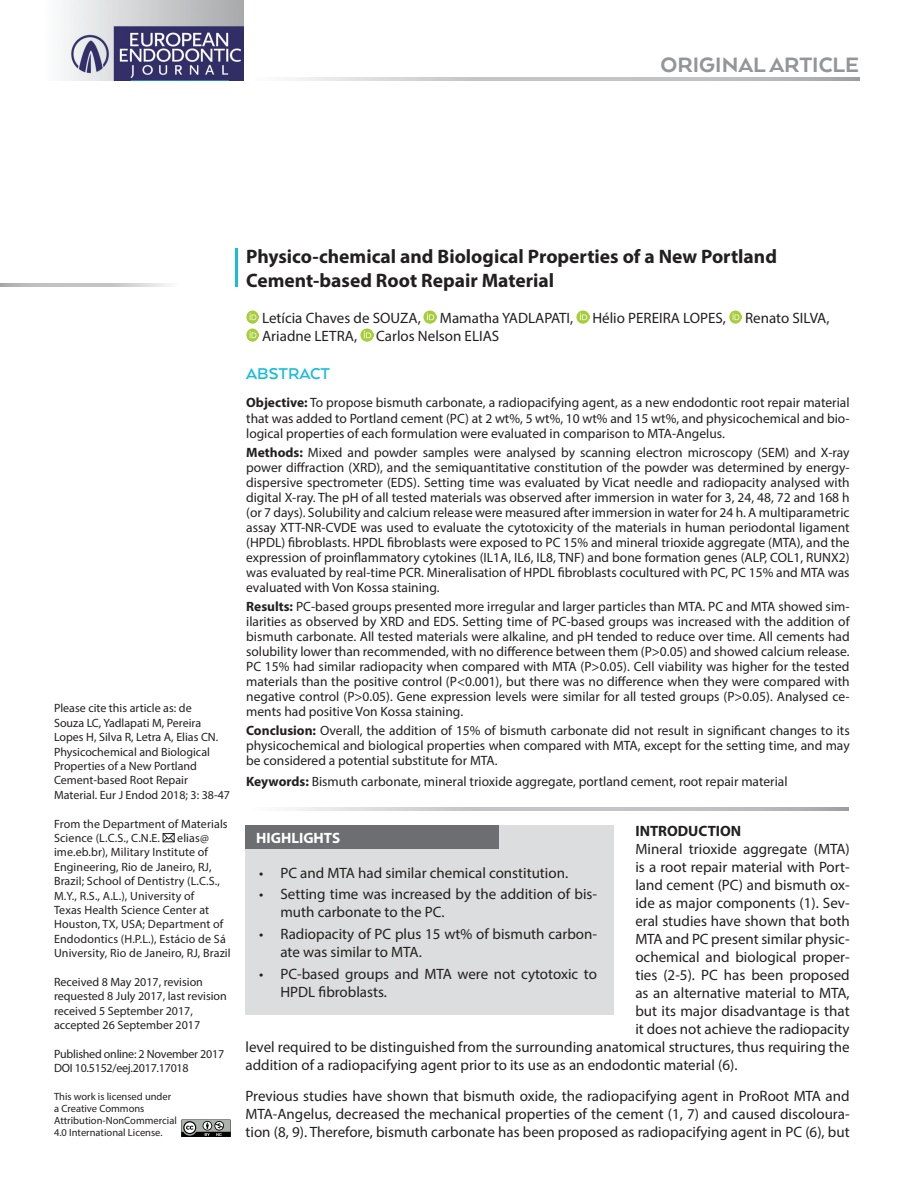
<style>
.page{position:relative;width:915px;height:1191px;background:#fff}
.page>*{position:absolute;margin:0;border:0;box-sizing:border-box;transform-origin:0 0}
.t1{font:800 24px "Arquitecta";color:#939598}
.t2{font:700 19.5px "Myriad Pro";color:#231f20}
.t3{font:700 18px "Arquitecta";color:#1abcdc}
.t4{font:15px/17.7px "Myriad Pro";color:#231f20}
.t5{font:700 15px "Myriad Pro";color:#231f20}
.t6{font:700 15px "Myriad Pro";color:#fff}
.t7{font:13.5px/15px "Myriad Pro";color:#231f20;text-align:justify}
._09__Kurum_Adı_ONK{font:12px/14.4px "Myriad Pro";color:#231f20}
._09__Kurum_Adı_ONK-2{font:12px/14px "Myriad Pro";letter-spacing:-.02em;color:#231f20}
._09__Kurum_Adı_ONK-3{font:10.5px/12px "Myriad Pro";color:#231f20}
.s1{font-weight:700}
</style>
<div class="page">
<img style="left:62px;top:0;width:181px;height:80px">
<svg style="left:290px;top:77px;width:568px;height:3px;background:#c6c7ca"></svg>
<hr style="left:235px;top:249px;width:2px;height:38px;background:#1abcdc">
<svg style="left:0;top:283px;width:169px;height:4px"></svg>
<svg style="left:162px;top:833px;width:13px;height:9px"></svg>
<svg style="left:289px;top:807px;width:559px;height:3px;background:#c6c7ca"></svg>
<div style="left:246px;top:825px;width:368px;height:190px;background:#dcddde"></div>
<div style="left:246px;top:825px;width:253px;height:23px;background:#6d6e71"></div>
<svg style="left:424px;top:310px;width:12px;height:13px"></svg>
<svg style="left:576px;top:310px;width:13px;height:13px"></svg>
<svg style="left:729px;top:310px;width:12px;height:13px"></svg>
<svg style="left:246px;top:310px;width:13px;height:31px"></svg>
<svg style="left:360px;top:328px;width:13px;height:13px"></svg>
<svg style="left:181px;top:1119px;width:50px;height:18px"></svg>
<h1 class="t1" style="left:660px;top:50px;width:200px">ORIGINAL ARTICLE</h1>
<p class="_09__Kurum_Adı_ONK" style="left:54px;top:701px;width:177px">Please cite this article as: de<br>Souza LC, Yadlapati M, Pereira<br>Lopes H, Silva R, Letra A, Elias CN.<br>Physicochemical and Biological<br>Properties of a New Portland<br>Cement-based Root Repair<br>Material. Eur J Endod 2018; 3: 38-47</p>
<p class="_09__Kurum_Adı_ONK" style="left:54px;top:816px;width:175px">From the Department of Materials<br>Science (L.C.S., C.N.E.</p>
<p class="_09__Kurum_Adı_ONK" style="left:54px;top:830px;width:178px;text-indent:123px">elias@ ime.eb.br), Military Institute of<br>Engineering, Rio de Janeiro, RJ,<br>Brazil; School of Dentistry (L.C.S.,<br>M.Y., R.S., A.L.), University of<br>Texas Health Science Center at<br>Houston, TX, USA; Department of<br>Endodontics (H.P.L.), Estácio de Sá<br>University, Rio de Janeiro, RJ, Brazil</p>
<p class="_09__Kurum_Adı_ONK" style="left:54px;top:974px;width:174px">Received 8 May 2017, revision requested 8 July 2017, last revision received 5 September 2017, accepted 26 September 2017</p>
<p class="_09__Kurum_Adı_ONK-2" style="left:54px;top:1047px;width:172px">Published online: 2 November 2017<br>DOI 10.5152/eej.2017.17018</p>
<p class="_09__Kurum_Adı_ONK-3" style="left:54px;top:1090px;width:124px">This work is licensed under a Creative Commons<br>Attribution-NonCommercial<br>4.0 International License.</p>
<p class="t2" style="left:246px;top:244px;width:532px">Physico-chemical and Biological Properties of a New Portland</p>
<p class="t2" style="left:246px;top:267px;width:309px">Cement-based Root Repair Material</p>
<p class="t4" style="left:262px;top:309px;width:160px">Letícia Chaves de SOUZA,</p>
<p class="t4" style="left:440px;top:309px;width:135px">Mamatha YADLAPATI,</p>
<p class="t4" style="left:592px;top:309px;width:135px">Hélio PEREIRA LOPES,</p>
<p class="t4" style="left:744px;top:309px;width:86px">Renato SILVA,</p>
<p class="t4" style="left:262px;top:327px;width:96px">Ariadne LETRA,</p>
<p class="t4" style="left:376px;top:327px;width:124px">Carlos Nelson ELIAS</p>
<p class="t3" style="left:246px;top:362px;width:85px">ABSTRACT</p>
<p class="t7" style="left:246px;top:395px;width:604px"><span class="s1">Objective:</span> To propose bismuth carbonate, a radiopacifying agent, as a new endodontic root repair material that was added to Portland cement (PC) at 2 wt%, 5 wt%, 10 wt% and 15 wt%, and physicochemical and bio&shy;logical properties of each formulation were evaluated in comparison to MTA-Angelus.</p>
<p class="t7" style="left:246px;top:444px;width:605px"><span class="s1">Methods:</span> Mixed and powder samples were analysed by scanning electron microscopy (SEM) and X-ray power diffraction (XRD), and the semiquantitative constitution of the powder was determined by energy&shy;dispersive spectrometer (EDS). Setting time was evaluated by Vicat needle and radiopacity analysed with digital X-ray. The pH of all tested materials was observed after immersion in water for 3, 24, 48, 72 and 168 h (or 7 days). Solubility and calcium release were measured after immersion in water for 24 h. A multiparametric assay XTT-NR-CVDE was used to evaluate the cytotoxicity of the materials in human periodontal ligament (HPDL) fibroblasts. HPDL fibroblasts were exposed to PC 15% and mineral trioxide aggregate (MTA), and the expression of proinflammatory cytokines (IL1A, IL6, IL8, TNF) and bone formation genes (ALP, COL1, RUNX2) was evaluated by real-time PCR. Mineralisation of HPDL fibroblasts cocultured with PC, PC 15% and MTA was evaluated with Von Kossa staining.</p>
<p class="t7" style="left:246px;top:599px;width:604px"><span class="s1">Results:</span> PC-based groups presented more irregular and larger particles than MTA. PC and MTA showed sim&shy;ilarities as observed by XRD and EDS. Setting time of PC-based groups was increased with the addition of bismuth carbonate. All tested materials were alkaline, and pH tended to reduce over time. All cements had solubility lower than recommended, with no difference between them (P&gt;0.05) and showed calcium release.<br>PC 15% had similar radiopacity when compared with MTA (P&gt;0.05). Cell viability was higher for the tested materials than the positive control (P&lt;0.001), but there was no difference when they were compared with negative control (P&gt;0.05). Gene expression levels were similar for all tested groups (P&gt;0.05). Analysed ce&shy;ments had positive Von Kossa staining.</p>
<p class="t7" style="left:246px;top:723px;width:605px"><span class="s1">Conclusion:</span> Overall, the addition of 15% of bismuth carbonate did not result in significant changes to its physicochemical and biological properties when compared with MTA, except for the setting time, and may be considered a potential substitute for MTA.</p>
<p class="t7" style="left:246px;top:773px;width:542px"><span class="s1">Keywords:</span> Bismuth carbonate, mineral trioxide aggregate, portland cement, root repair material</p>
<p class="t5" style="left:635px;top:821px;width:107px">INTRODUCTION</p>
<p class="t4" style="left:635px;top:840px;width:216px">Mineral trioxide aggregate (MTA)</p>
<p class="t4" style="left:635px;top:858px;width:216px">is a root repair material with Port-</p>
<p class="t4" style="left:635px;top:876px;width:216px">land cement (PC) and bismuth ox-</p>
<p class="t4" style="left:635px;top:894px;width:216px">ide as major components (1). Sev-</p>
<p class="t4" style="left:635px;top:912px;width:216px">eral studies have shown that both</p>
<p class="t4" style="left:635px;top:930px;width:216px">MTA and PC present similar physic-</p>
<p class="t4" style="left:635px;top:948px;width:216px">ochemical and biological proper-</p>
<p class="t4" style="left:635px;top:966px;width:216px">ties (2-5). PC has been proposed</p>
<p class="t4" style="left:635px;top:984px;width:216px">as an alternative material to MTA,</p>
<p class="t4" style="left:635px;top:1002px;width:216px">but its major disadvantage is that</p>
<p class="t4" style="left:635px;top:1020px;width:216px">it does not achieve the radiopacity</p>
<p class="t4" style="left:245px;top:1038px;width:605px">level required to be distinguished from the surrounding anatomical structures, thus requiring the</p>
<p class="t4" style="left:245px;top:1056px;width:493px">addition of a radiopacifying agent prior to its use as an endodontic material (6).</p>
<p class="t4" style="left:245px;top:1086px;width:605px;text-align:justify">Previous studies have shown that bismuth oxide, the radiopacifying agent in ProRoot MTA and MTA-Angelus, decreased the mechanical properties of the cement (1, 7) and caused discoloura&shy;tion (8, 9). Therefore, bismuth carbonate has been proposed as radiopacifying agent in PC (6), but</p>
<p class="t6" style="left:256px;top:827px;width:85px">HIGHLIGHTS</p>
<p class="t4" style="left:259px;top:863px;width:310px">• PC and MTA had similar chemical constitution.</p>
<p class="t4" style="left:280px;top:885px;width:318px;text-indent:-21px">• Setting time was increased by the addition of bis&shy;muth carbonate to the PC.</p>
<p class="t4" style="left:280px;top:925px;width:318px;text-indent:-21px">• Radiopacity of PC plus 15 wt% of bismuth carbon&shy;ate was similar to MTA.</p>
<p class="t4" style="left:280px;top:964px;width:318px;text-indent:-21px">• PC-based groups and MTA were not cytotoxic to<br>HPDL fibroblasts.</p>
</div>
